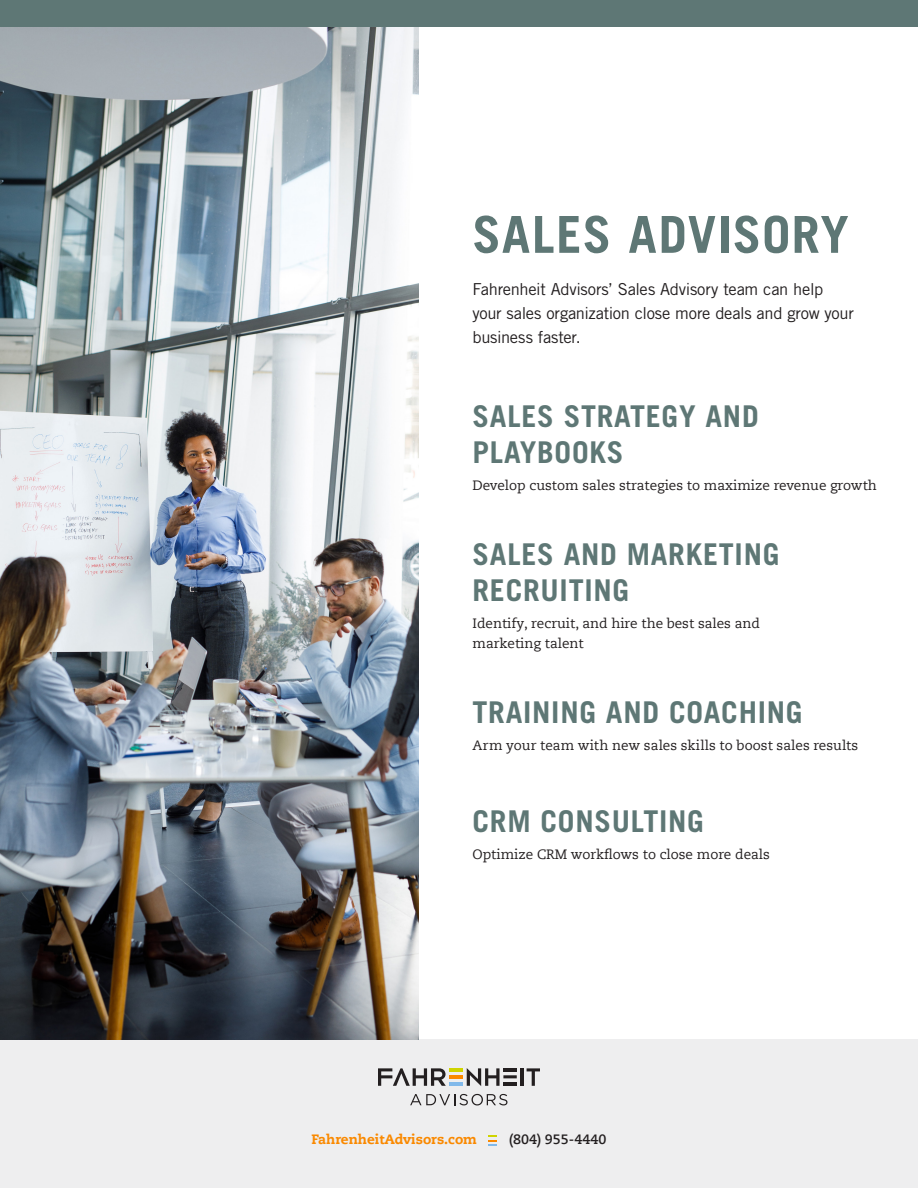
<style>
.page{position:relative;width:918px;height:1188px;background:#fff}
.page>*{position:absolute;margin:0;border:0;box-sizing:border-box;transform-origin:0 0}
.t1{font:700 51px "Trade Gothic LT Std";letter-spacing:.02em;color:#5e7775}
.t2{font:700 30px/36px "Trade Gothic LT Std";letter-spacing:.025em;color:#5e7775}
.t3{font:16.5px/24px "Trade Gothic LT Std";letter-spacing:-.02em;color:#231f20}
.t4{font:13.5px "Caecilia LT Pro 55 Roman";color:#231f20}
.t5{font:800 13.5px "Caecilia LT Pro 85";color:#fa8900}
.t6{font:700 13.5px "Caecilia LT Pro 75";color:#231f20}
</style>
<div class="page">
<div style="left:0;top:1040px;width:918px;height:148px;background:#eeeeef"></div>
<svg style="left:489px;top:1135px;width:8px;height:11px"></svg>
<svg style="left:527px;top:1068px;width:13px;height:18px"></svg>
<hr style="left:449px;top:1068px;width:14px;height:3px;background:#cfd400">
<hr style="left:449px;top:1075px;width:14px;height:3px;background:#fa8900">
<hr style="left:449px;top:1083px;width:14px;height:3px;background:#81b9ea">
<hr style="left:521px;top:1068px;width:3px;height:18px;background:#231f20">
<svg style="left:467px;top:1068px;width:33px;height:18px"></svg>
<hr style="left:503px;top:1068px;width:14px;height:3px;background:#231f20">
<hr style="left:503px;top:1075px;width:14px;height:3px;background:#231f20">
<hr style="left:503px;top:1083px;width:14px;height:3px;background:#231f20">
<svg style="left:378px;top:1068px;width:68px;height:18px"></svg>
<svg style="left:410px;top:1094px;width:97px;height:11px"></svg>
<div style="left:0;top:0;width:918px;height:27px;background:#5e7775"></div>
<img style="left:0;top:27px;width:418px;height:1012px">
<p class="t1" style="left:472px;top:203px;width:378px">SALES ADVISORY</p>
<p class="t3" style="left:472px;top:277px;width:383px">Fahrenheit Advisors’ Sales Advisory team can help your sales organization close more deals and grow your business faster.</p>
<p class="t2" style="left:472px;top:398px;width:288px">SALES STRATEGY AND<br>PLAYBOOKS</p>
<p class="t4" style="left:472px;top:477px;width:406px">Develop custom sales strategies to maximize revenue growth</p>
<p class="t2" style="left:472px;top:536px;width:308px">SALES AND MARKETING<br>RECRUITING</p>
<p class="t4" style="left:472px;top:615px;width:289px">Identify, recruit, and hire the best sales and</p>
<p class="t4" style="left:472px;top:634px;width:113px">marketing talent</p>
<p class="t2" style="left:472px;top:694px;width:332px">TRAINING AND COACHING</p>
<p class="t4" style="left:472px;top:736px;width:387px">Arm your team with new sales skills to boost sales results</p>
<p class="t2" style="left:472px;top:803px;width:233px">CRM CONSULTING</p>
<p class="t4" style="left:472px;top:846px;width:299px">Optimize CRM workflows to close more deals</p>
<p class="t5" style="left:312px;top:1130px;width:167px">FahrenheitAdvisors.com</p>
<p class="t6" style="left:509px;top:1130px;width:99px">(804) 955-4440</p>
</div>
